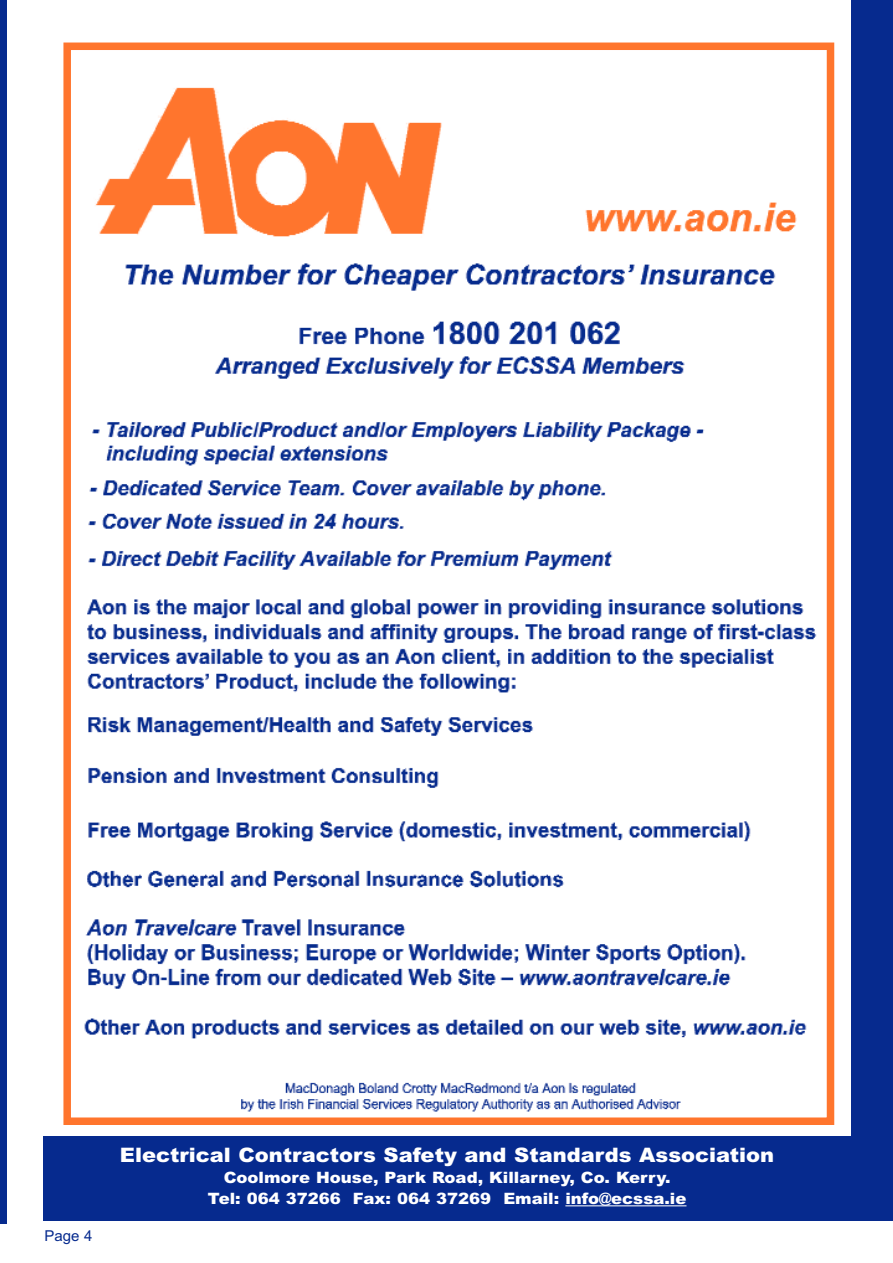
<style>
.page{position:relative;width:893px;height:1263px;background:#fff}
.page>*{position:absolute;margin:0;border:0;box-sizing:border-box;transform-origin:0 0}
.t1{font:900 19.95px "Arial";color:#fff;scale:1.05 1}
.t2{font:900 15.6px/21px "Arial";color:#fff;text-align:center;scale:1.05 1}
.t3{font:15px "Arial";color:#062a8e}
</style>
<div class="page">
<div style="left:43px;top:1136px;width:827px;height:85px;background:#062a8e"></div>
<svg style="left:565px;top:1205px;width:23px;height:1px"></svg>
<hr style="left:588px;top:1205px;width:98px;height:1px;background:#fff">
<div style="left:851px;top:0;width:41px;height:1221px;background:#062a8e"></div>
<div style="left:63px;top:43px;width:771px;height:1082px;border:8px solid #ff752d"></div>
<img style="left:84px;top:263px;width:733px;height:849px">
<img style="left:95px;top:87px;width:702px;height:150px">
<div style="left:1px;top:0;width:6px;height:1223px;background:#062a8e"></div>
<p class="t3" style="left:44px;top:1231px;width:49px">Page 4</p>
<p class="t1" style="left:120px;top:1148px;width:624px">Electrical Contractors Safety and Standards Association</p>
<p class="t2" style="left:208px;top:1169px;width:457px">Coolmore House, Park Road, Killarney, Co. Kerry.<br>Tel: 064 37266 Fax: 064 37269 Email: info@ecssa.ie</p>
</div>
